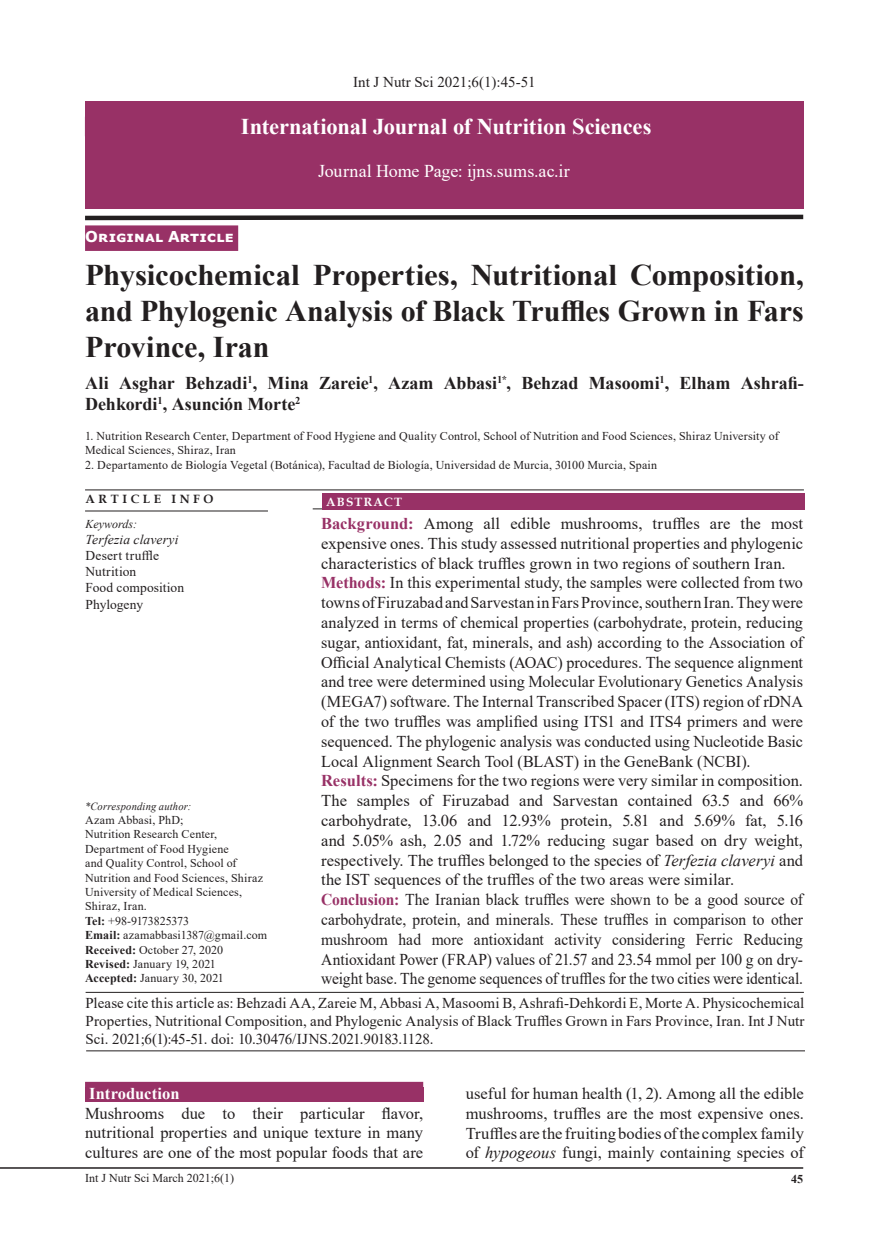
<style>
.page{position:relative;width:889px;height:1242px;background:#fff}
.page>*{position:absolute;margin:0;border:0;box-sizing:border-box;transform-origin:0 0}
.t1{font:700 30px/36px "Times New Roman";letter-spacing:-.005em;color:#231f20;text-align:justify}
.t2{font:700 22.5px "Times New Roman";letter-spacing:-.005em;color:#fff}
.t3{font:700 18px/21px "Times New Roman";color:#231f20}
.t4{font:18px "Times New Roman";color:#fff}
.t5{font:16.5px/19.8px "Times New Roman";color:#231f20;text-align:justify}
.t6{font:700 16.5px "Times New Roman";color:#fff}
.t7{font:15px/18px "Times New Roman";color:#231f20;text-align:justify}
.t8{font:700 15px "Verdana";letter-spacing:.01em;color:#fff}
.t9{font:13.5px/16.2px "Times New Roman";letter-spacing:.005em;color:#231f20}
.t10{font:italic 13.5px "Times New Roman";letter-spacing:.015em;color:#231f20}
.t11{font:12px/14.4px "Times New Roman";letter-spacing:.01em;color:#231f20}
.t12{font:700 12px "Book Antiqua";letter-spacing:.3em;color:#231f20}
.t13{font:italic 12px "Times New Roman";color:#231f20}
.t14{font:700 12px "Book Antiqua";letter-spacing:.1em;color:#fff}
.t15{font:700 12px "Times New Roman";color:#231f20}
.t16{font:italic 10.95px "Times New Roman";letter-spacing:.015em;color:#231f20;scale:.96 1}
.s1{font-weight:700;color:#983166}
.s2{font-style:italic}
.s3{font-weight:700}
</style>
<div class="page">
<hr style="left:0;top:1167px;width:803px;height:1px;background:#231f20">
<hr style="left:85px;top:489px;width:719px;height:1px;background:#231f20">
<hr style="left:85px;top:510px;width:183px;height:1px;background:#231f20">
<div style="left:85px;top:225px;width:153px;height:26px;background:#983166"></div>
<hr style="left:313px;top:508px;width:491px;height:1px;background:#231f20">
<div style="left:322px;top:493px;width:482px;height:16px;background:#983166"></div>
<hr style="left:86px;top:992px;width:718px;height:1px;background:#231f20">
<div style="left:85px;top:101px;width:718px;height:107px;background:#983166"></div>
<svg style="left:85px;top:214px;width:719px;height:7px"></svg>
<hr style="left:86px;top:1050px;width:719px;height:1px;background:#231f20">
<div style="left:85px;top:1087px;width:338px;height:15px;background:#983166"></div>
<div style="left:85px;top:1081px;width:338px;height:20px;background:#983166"></div>
<p class="t7" style="left:353px;top:72px;width:184px">Int J Nutr Sci 2021;6(1):45-51</p>
<h2 class="t2" style="left:241px;top:110px;width:412px">International Journal of Nutrition Sciences</h2>
<p class="t4" style="left:318px;top:158px;width:253px">Journal Home Page: ijns.sums.ac.ir</p>
<p class="t8" style="left:85px;top:226px;width:150px">Original Article</p>
<h1 class="t1" style="left:85px;top:255px;width:720px">Physicochemical Properties, Nutritional Composition, and Phylogenic Analysis of Black Truffles Grown in Fars Province, Iran</h1>
<p class="t3" style="left:85px;top:372px;width:720px">Ali Asghar Behzadi<sup>1</sup>, Mina Zareie<sup>1</sup>, Azam Abbasi<sup>1*</sup>, Behzad Masoomi<sup>1</sup>, Elham Ashrafi-<br>Dehkordi<sup>1</sup>, Asunción Morte<sup>2</sup></p>
<p class="t11" style="left:85px;top:428px;width:695px">1. Nutrition Research Center, Department of Food Hygiene and Quality Control, School of Nutrition and Food Sciences, Shiraz University of<br>Medical Sciences, Shiraz, Iran</p>
<p class="t11" style="left:85px;top:457px;width:573px">2. Departamento de Biología Vegetal (Botánica), Facultad de Biología, Universidad de Murcia, 30100 Murcia, Spain</p>
<p class="t12" style="left:86px;top:491px;width:129px">ARTICLE INFO</p>
<p class="t14" style="left:326px;top:493px;width:77px">ABSTRACT</p>
<p class="t5" style="left:321px;top:513px;width:483px;text-align:left"><span class="s1">Background:</span> Among all edible mushrooms, truffles are the most expensive ones. This study assessed nutritional properties and phylogenic characteristics of black truffles grown in two regions of southern Iran.<br><span class="s1">Methods:</span> In this experimental study, the samples were collected from two towns of Firuzabad and Sarvestan in Fars Province, southern Iran. They were analyzed in terms of chemical properties (carbohydrate, protein, reducing sugar, antioxidant, fat, minerals, and ash) according to the Association of Official Analytical Chemists (AOAC) procedures. The sequence alignment and tree were determined using Molecular Evolutionary Genetics Analysis (MEGA7) software. The Internal Transcribed Spacer (ITS) region of rDNA of the two truffles was amplified using ITS1 and ITS4 primers and were sequenced. The phylogenic analysis was conducted using Nucleotide Basic Local Alignment Search Tool (BLAST) in the GeneBank (NCBI).<br><span class="s1">Results:</span> Specimens for the two regions were very similar in composition.<br>The samples of Firuzabad and Sarvestan contained 63.5 and 66% carbohydrate, 13.06 and 12.93% protein, 5.81 and 5.69% fat, 5.16 and 5.05% ash, 2.05 and 1.72% reducing sugar based on dry weight, respectively. The truffles belonged to the species of <span class="s2">Terfezia claveryi</span> and the IST sequences of the truffles of the two areas were similar.<br><span class="s1">Conclusion:</span> The Iranian black truffles were shown to be a good source of carbohydrate, protein, and minerals. These truffles in comparison to other mushroom had more antioxidant activity considering Ferric Reducing Antioxidant Power (FRAP) values of 21.57 and 23.54 mmol per 100 g on dry&shy;weight base. The genome sequences of truffles for the two cities were identical.</p>
<p class="t13" style="left:86px;top:515px;width:53px">Keywords:</p>
<p class="t10" style="left:86px;top:530px;width:94px">Terfezia claveryi</p>
<p class="t9" style="left:86px;top:547px;width:100px">Desert truffle<br>Nutrition<br>Food composition<br>Phylogeny</p>
<p class="t16" style="left:85px;top:798px;width:112px">*Corresponding author:</p>
<p class="t11" style="left:85px;top:812px;width:184px">Azam Abbasi, PhD;<br>Nutrition Research Center,<br>Department of Food Hygiene<br>and Quality Control, School of<br>Nutrition and Food Sciences, Shiraz<br>University of Medical Sciences,<br>Shiraz, Iran.<br><span class="s3">Tel:</span> +98-9173825373<br><span class="s3">Email:</span> azamabbasi1387@gmail.com<br><span class="s3">Received:</span> October 27, 2020<br><span class="s3">Revised:</span> January 19, 2021<br><span class="s3">Accepted:</span> January 30, 2021</p>
<p class="t7" style="left:86px;top:993px;width:720px">Please cite this article as: Behzadi AA, Zareie M, Abbasi A, Masoomi B, Ashrafi-Dehkordi E, Morte A. Physicochemical Properties, Nutritional Composition, and Phylogenic Analysis of Black Truffles Grown in Fars Province, Iran. Int J Nutr Sci. 2021;6(1):45-51. doi: 10.30476/IJNS.2021.90183.1128.</p>
<p class="t6" style="left:89px;top:1081px;width:92px">Introduction</p>
<p class="t5" style="left:85px;top:1102px;width:340px">Mushrooms due to their particular flavor, nutritional properties and unique texture in many cultures are one of the most popular foods that are</p>
<p class="t5" style="left:466px;top:1083px;width:340px">useful for human health (1, 2). Among all the edible mushrooms, truffles are the most expensive ones.<br>Truffles are the fruiting bodies of the complex family of <span class="s2">hypogeous</span> fungi, mainly containing species of</p>
<p class="t11" style="left:85px;top:1170px;width:150px">Int J Nutr Sci March 2021;6(1)</p>
<p class="t15" style="left:791px;top:1170px;width:14px">45</p>
</div>
